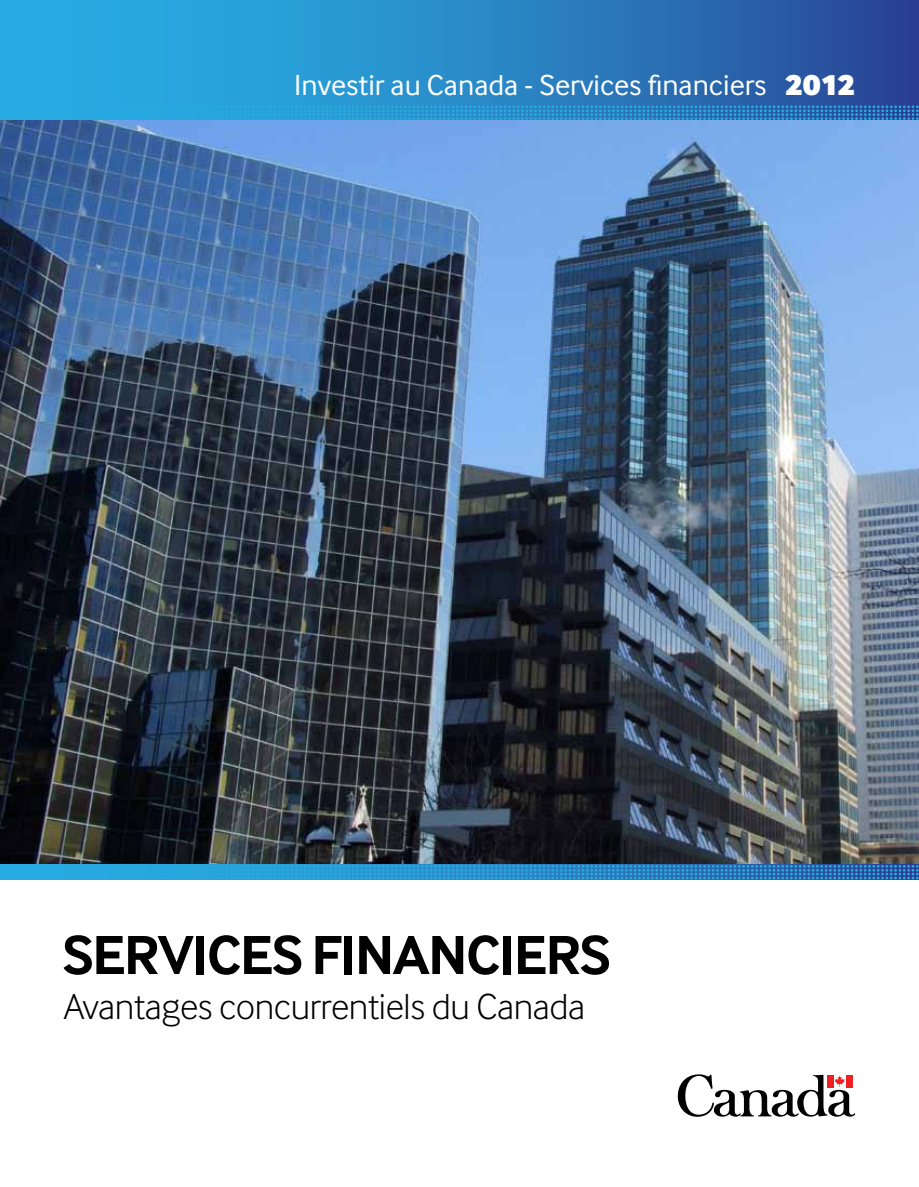
<style>
.page{position:relative;width:919px;height:1187px;background:#fff}
.page>*{position:absolute;margin:0;border:0;box-sizing:border-box;transform-origin:0 0}
.t1{font:700 57px "Inter Face Corp";letter-spacing:-.03em;color:#000}
.t2{font:300 37.5px "Inter Face Corp";letter-spacing:-.01em;color:#000}
.t3{font:30px "Inter Face Corp";color:#fff}
.s1{font-weight:900}
</style>
<div class="page">
<img style="left:0;top:120px;width:918px;height:744px">
<svg style="left:0;top:0;width:918px;height:105px;background:#2884c4"></svg>
<svg style="left:0;top:105px;width:918px;height:15px;background:#2791cd"></svg>
<svg style="left:677px;top:1074px;width:178px;height:42px"></svg>
<svg style="left:0;top:864px;width:918px;height:15px;background:#2790cd"></svg>
<p class="t3" style="left:294px;top:68px;width:562px">Investir au Canada - Services financiers <span class="s1">2012</span></p>
<h1 class="t1" style="left:62px;top:921px;width:546px">SERVICES FINANCIERS</h1>
<p class="t2" style="left:64px;top:985px;width:523px">Avantages concurrentiels du Canada</p>
</div>
